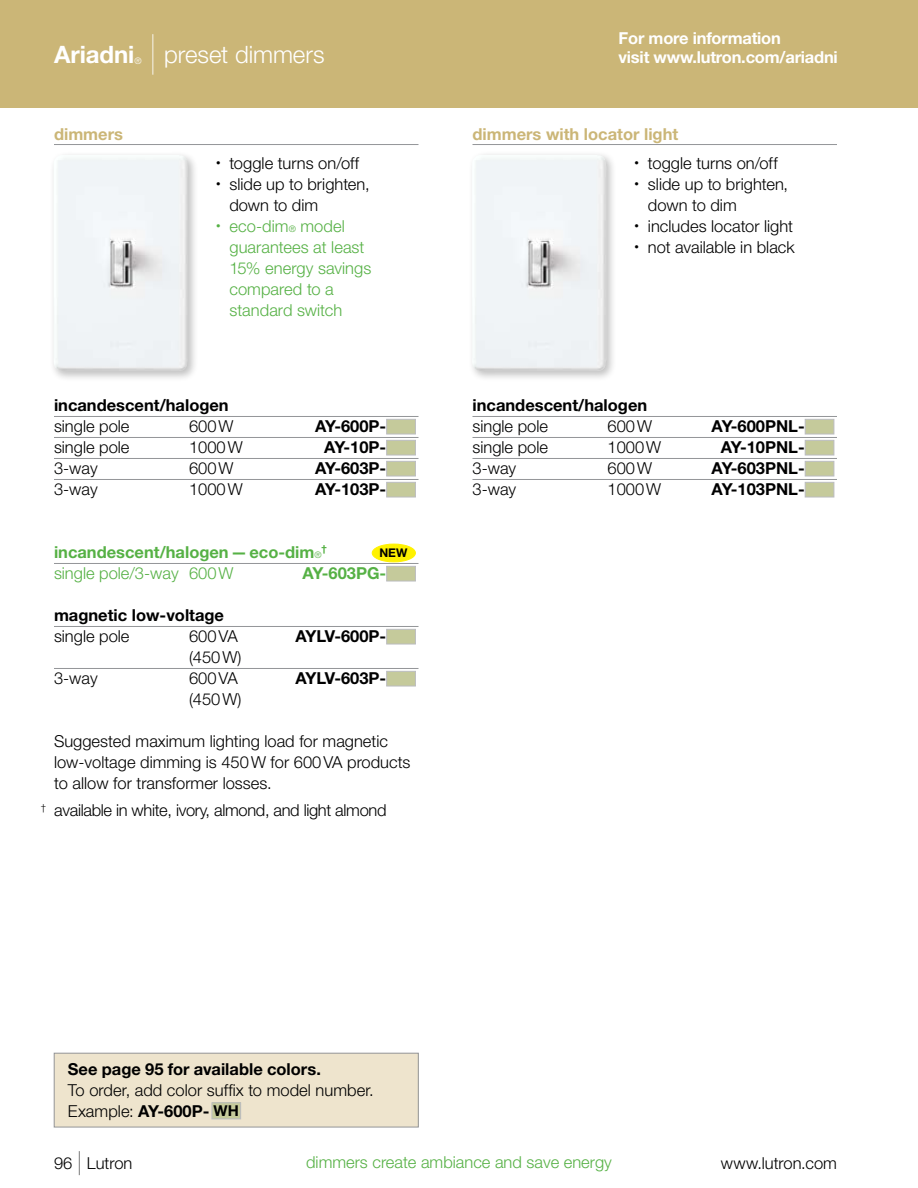
<style>
.page{position:relative;width:918px;height:1188px;background:#fff}
.page>*{position:absolute;margin:0;border:0;box-sizing:border-box;transform-origin:0 0}
.t1{font:300 24px "Helvetica Neue LT Std";letter-spacing:-.005em;color:#fff}
.t2{font:700 24px "Helvetica Neue LT Std";letter-spacing:-.005em;color:#fff}
.t3{font:300 16.5px/21px "Helvetica Neue LT Std";color:#000}
.t4{font:700 16.5px "Helvetica Neue LT Std";color:#000}
.t5{font:300 16.5px/21px "Helvetica Neue LT Std";color:#56b145}
.t6{font:700 16.5px/19.5px "Helvetica Neue LT Std";letter-spacing:-.015em;color:#fff}
.t7{font:300 16.5px "Helvetica Neue LT Std";letter-spacing:-.02em;color:#000}
.t8{font:700 16.5px "Helvetica Neue LT Std";color:#56b145}
.t9{font:700 16.5px "Helvetica Neue LT Std";color:#cbb677}
.t10{font:700 12px "Helvetica Neue LT Std";color:#000}
.t11{font:700 9.6px "Helvetica Neue LT Std";color:#56b145}
.t12{font:300 9px "Helvetica Neue LT Std";color:#fff}
.s1{font-weight:200;font-size:40.5px}
.s2{font-size:9px}
.s3{font-weight:300;font-size:9px}
.s4{font-weight:700}
.s5{font-weight:700;font-size:15px}
.s6{font-weight:200;font-size:24px}
</style>
<div class="page">
<div style="left:0;top:0;width:918px;height:108px;background:#cbb677"></div>
<div style="left:49px;top:151px;width:149px;height:231px;background:#000;opacity:.25"></div>
<img style="left:53px;top:155px;width:135px;height:216px">
<hr style="left:54px;top:144px;width:364px;height:1px;background:#939598">
<hr style="left:54px;top:416px;width:364px;height:1px;background:#939598">
<hr style="left:54px;top:437px;width:364px;height:1px;background:#939598">
<hr style="left:54px;top:458px;width:364px;height:1px;background:#939598">
<hr style="left:54px;top:479px;width:364px;height:1px;background:#939598">
<hr style="left:54px;top:563px;width:364px;height:1px;background:#939598">
<hr style="left:54px;top:626px;width:364px;height:1px;background:#939598">
<hr style="left:54px;top:668px;width:364px;height:1px;background:#939598">
<div style="left:386px;top:419px;width:30px;height:15px;background:#c5ca9b;border:1px solid #bcbdc0"></div>
<div style="left:386px;top:440px;width:30px;height:15px;background:#c5ca9b;border:1px solid #bcbdc0"></div>
<div style="left:386px;top:461px;width:30px;height:15px;background:#c5ca9b;border:1px solid #bcbdc0"></div>
<div style="left:386px;top:482px;width:30px;height:15px;background:#c5ca9b;border:1px solid #bcbdc0"></div>
<div style="left:372px;top:544px;width:43px;height:18px;background:#fff200;border-radius:50%"></div>
<div style="left:372px;top:544px;width:44px;height:18px;border:1px solid #fff200;border-radius:50%"></div>
<div style="left:386px;top:566px;width:30px;height:15px;background:#c5ca9b;border:1px solid #bcbdc0"></div>
<div style="left:386px;top:629px;width:30px;height:15px;background:#c5ca9b;border:1px solid #bcbdc0"></div>
<div style="left:386px;top:671px;width:30px;height:15px;background:#c5ca9b;border:1px solid #bcbdc0"></div>
<hr style="left:473px;top:144px;width:364px;height:1px;background:#939598">
<hr style="left:473px;top:416px;width:364px;height:1px;background:#939598">
<hr style="left:473px;top:437px;width:364px;height:1px;background:#939598">
<hr style="left:473px;top:458px;width:364px;height:1px;background:#939598">
<hr style="left:473px;top:479px;width:364px;height:1px;background:#939598">
<div style="left:805px;top:419px;width:29px;height:15px;background:#c5ca9b;border:1px solid #bcbdc0"></div>
<div style="left:805px;top:440px;width:29px;height:15px;background:#c5ca9b;border:1px solid #bcbdc0"></div>
<div style="left:805px;top:461px;width:29px;height:15px;background:#c5ca9b;border:1px solid #bcbdc0"></div>
<div style="left:805px;top:482px;width:29px;height:15px;background:#c5ca9b;border:1px solid #bcbdc0"></div>
<div style="left:54px;top:1053px;width:364px;height:74px;background:#eee4cd"></div>
<div style="left:212px;top:1103px;width:29px;height:16px;background:#c5ca9b"></div>
<div style="left:212px;top:1102px;width:29px;height:17px;border:1px solid #bcbdc0"></div>
<div style="left:54px;top:1053px;width:364px;height:74px;border:1px solid #939598"></div>
<div style="left:467px;top:150px;width:150px;height:231px;background:#000;opacity:.25"></div>
<img style="left:472px;top:155px;width:135px;height:216px">
<h1 class="t2" style="left:54px;top:40px;width:82px">Ariadni</h1>
<p class="t12" style="left:135px;top:55px;width:9px">®</p>
<h1 class="t1" style="left:148px;top:40px;width:178px"><span class="s1">|</span> preset dimmers</h1>
<p class="t6" style="left:619px;top:28px;width:221px">For more information<br>visit www.lutron.com/ariadni</p>
<p class="t9" style="left:54px;top:124px;width:70px">dimmers</p>
<p class="t3" style="left:216px;top:152px;width:145px"><span class="s2">•</span> toggle turns on/off</p>
<p class="t3" style="left:229px;top:173px;width:142px;text-indent:-13px"><span class="s2">•</span> slide up to brighten, down to dim</p>
<p class="t5" style="left:229px;top:215px;width:143px;text-indent:-13px"><span class="s2">•</span> eco-dim<span class="s2">®</span> model guarantees at least<br>15% energy savings compared to a standard switch</p>
<p class="t9" style="left:473px;top:124px;width:207px">dimmers with locator light</p>
<p class="t3" style="left:634px;top:152px;width:145px"><span class="s2">•</span> toggle turns on/off</p>
<p class="t3" style="left:648px;top:173px;width:142px;text-indent:-13px"><span class="s2">•</span> slide up to brighten, down to dim</p>
<p class="t3" style="left:634px;top:215px;width:160px"><span class="s2">•</span> includes locator light</p>
<p class="t3" style="left:634px;top:236px;width:162px"><span class="s2">•</span> not available in black</p>
<p class="t4" style="left:54px;top:395px;width:176px">incandescent/halogen</p>
<p class="t3" style="left:54px;top:415px;width:77px">single pole</p>
<p class="t3" style="left:189px;top:415px;width:46px">600W</p>
<p class="t4" style="left:315px;top:416px;width:73px">AY-600P-</p>
<p class="t3" style="left:54px;top:436px;width:77px">single pole</p>
<p class="t3" style="left:189px;top:436px;width:55px">1000W</p>
<p class="t4" style="left:324px;top:437px;width:64px">AY-10P-</p>
<p class="t3" style="left:54px;top:457px;width:45px">3-way</p>
<p class="t3" style="left:189px;top:457px;width:46px">600W</p>
<p class="t4" style="left:315px;top:458px;width:73px">AY-603P-</p>
<p class="t3" style="left:54px;top:478px;width:45px">3-way</p>
<p class="t3" style="left:189px;top:478px;width:55px">1000W</p>
<p class="t4" style="left:315px;top:479px;width:73px">AY-103P-</p>
<p class="t8" style="left:54px;top:542px;width:269px">incandescent/halogen—eco-dim<span class="s3">®</span></p>
<p class="t11" style="left:322px;top:543px;width:7px">†</p>
<p class="t10" style="left:379px;top:545px;width:29px">NEW</p>
<p class="t5" style="left:54px;top:562px;width:181px">single pole/3-way 600W</p>
<p class="t8" style="left:303px;top:563px;width:85px">AY-603PG-</p>
<p class="t4" style="left:54px;top:605px;width:172px">magnetic low-voltage</p>
<p class="t3" style="left:54px;top:625px;width:77px">single pole</p>
<p class="t3" style="left:189px;top:625px;width:50px">600VA</p>
<p class="t4" style="left:296px;top:626px;width:92px">AYLV-600P-</p>
<p class="t3" style="left:189px;top:646px;width:54px">(450W)</p>
<p class="t3" style="left:54px;top:667px;width:45px">3-way</p>
<p class="t3" style="left:189px;top:667px;width:50px">600VA</p>
<p class="t4" style="left:296px;top:668px;width:92px">AYLV-603P-</p>
<p class="t3" style="left:189px;top:688px;width:54px">(450W)</p>
<p class="t3" style="left:54px;top:730px;width:358px">Suggested maximum lighting load for magnetic low-voltage dimming is 450W for 600VA products to allow for transformer losses.</p>
<p class="t7" style="left:41px;top:800px;width:347px"><sup>†</sup> available in white, ivory, almond, and light almond</p>
<p class="t4" style="left:473px;top:395px;width:176px">incandescent/halogen</p>
<p class="t3" style="left:473px;top:415px;width:77px">single pole</p>
<p class="t3" style="left:608px;top:415px;width:46px">600W</p>
<p class="t4" style="left:712px;top:416px;width:95px">AY-600PNL-</p>
<p class="t3" style="left:473px;top:436px;width:77px">single pole</p>
<p class="t3" style="left:608px;top:436px;width:55px">1000W</p>
<p class="t4" style="left:721px;top:437px;width:86px">AY-10PNL-</p>
<p class="t3" style="left:473px;top:457px;width:45px">3-way</p>
<p class="t3" style="left:608px;top:457px;width:46px">600W</p>
<p class="t4" style="left:712px;top:458px;width:95px">AY-603PNL-</p>
<p class="t3" style="left:473px;top:478px;width:45px">3-way</p>
<p class="t3" style="left:608px;top:478px;width:55px">1000W</p>
<p class="t4" style="left:712px;top:479px;width:95px">AY-103PNL-</p>
<p class="t4" style="left:68px;top:1059px;width:255px">See page 95 for available colors.</p>
<p class="t3" style="left:68px;top:1079px;width:307px">To order, add color suffix to model number.<br>Example: <span class="s4">AY-600P-</span> <span class="s5">WH</span></p>
<p class="t3" style="left:54px;top:1152px;width:80px">96 <span class="s6">|</span> Lutron</p>
<p class="t5" style="left:306px;top:1151px;width:307px">dimmers create ambiance and save energy</p>
<p class="t3" style="left:721px;top:1152px;width:118px">www.lutron.com</p>
</div>
